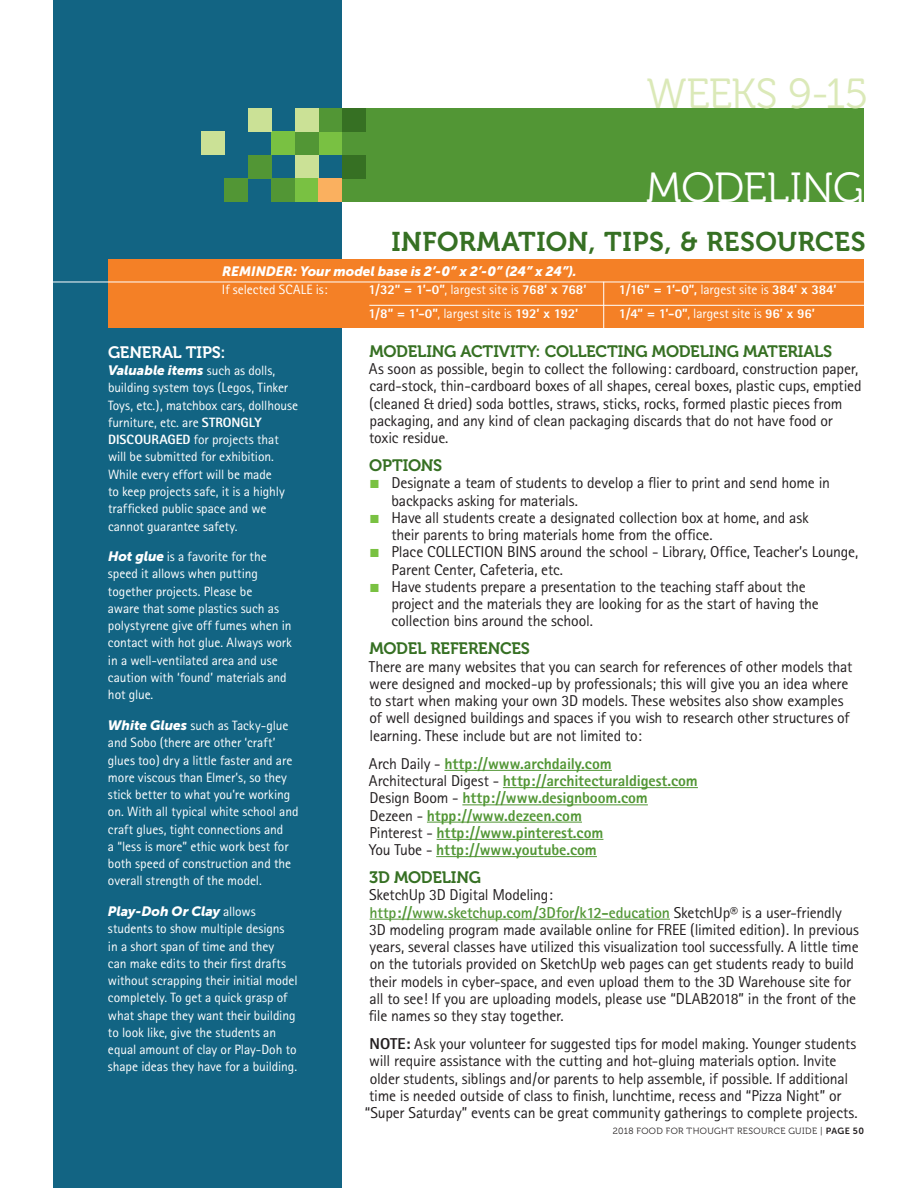
<style>
.page{position:relative;width:918px;height:1188px;background:#fff}
.page>*{position:absolute;margin:0;border:0;box-sizing:border-box;transform-origin:0 0}
.Main_Headline{font:42px "Museo 300";letter-spacing:-.025em;color:#dbe9b8}
.Main_Headline-2{font:42px "Museo 300";letter-spacing:-.01em;color:#fff}
.Main_Headline-3{font:27px "Museo 700";letter-spacing:.02em;color:#367023}
.t1{font:16.5px "Museo 700";letter-spacing:-.01em;color:#367023}
.t2{font:16.5px "Museo 700";letter-spacing:-.01em;color:#fff}
.t3{font:15.75px/17.2px "Rotis Sans Serif";letter-spacing:-.015em;color:#231f20}
.t4{font:800 15.75px/17.2px "Rotis Sans Serif";letter-spacing:-.005em;color:#529635}
.t5{font:13.5px/17.2px "Rotis Sans Serif";letter-spacing:-.005em;color:#fff}
.t6{font:800 13.5px "Rotis Sans Serif";letter-spacing:-.015em;color:#fff}
.t7{font:italic 13.5px/18px "Museo Sans 900";letter-spacing:-.005em;color:#fff}
.t8{font:9px "Museo 300";letter-spacing:.04em;color:#231f20}
.s1{font-family:"Rotis Sans Serif";font-style:normal}
.s2{font-weight:400}
.s3{font-family:"Museo Sans 900";font-style:italic}
.s4{font-weight:800}
.s5{color:#79c142}
.s6{font-weight:400;color:#231f20}
.s7{font-weight:700;color:#529635}
.s8{font-family:"Museo Sans 700"}
</style>
<div class="page">
<div style="left:54px;top:0;width:288px;height:1188px;background:#126483"></div>
<div style="left:319px;top:132px;width:23px;height:23px;background:#79c142"></div>
<div style="left:342px;top:108px;width:522px;height:94px;background:#529635"></div>
<div style="left:342px;top:108px;width:24px;height:23px;background:#367023"></div>
<div style="left:295px;top:155px;width:24px;height:23px;background:#cbe196"></div>
<div style="left:272px;top:178px;width:23px;height:24px;background:#529635"></div>
<div style="left:319px;top:108px;width:23px;height:24px;background:#529635"></div>
<div style="left:295px;top:132px;width:24px;height:23px;background:#529635"></div>
<div style="left:295px;top:178px;width:24px;height:24px;background:#79c142"></div>
<div style="left:295px;top:108px;width:24px;height:24px;background:#cbe196"></div>
<div style="left:272px;top:132px;width:23px;height:23px;background:#79c142"></div>
<div style="left:248px;top:155px;width:24px;height:23px;background:#529635"></div>
<div style="left:342px;top:155px;width:24px;height:24px;background:#367023"></div>
<div style="left:225px;top:179px;width:23px;height:23px;background:#529635"></div>
<div style="left:248px;top:108px;width:24px;height:24px;background:#cbe196"></div>
<div style="left:201px;top:131px;width:24px;height:24px;background:#cbe196"></div>
<div style="left:319px;top:179px;width:23px;height:23px;background:#fab05f"></div>
<div style="left:108px;top:259px;width:756px;height:68px;background:#f48026"></div>
<hr style="left:444px;top:770px;width:168px;height:1px;background:#529635">
<hr style="left:503px;top:787px;width:195px;height:1px;background:#529635">
<hr style="left:462px;top:804px;width:186px;height:1px;background:#529635">
<hr style="left:427px;top:822px;width:155px;height:1px;background:#529635">
<hr style="left:437px;top:839px;width:166px;height:1px;background:#529635">
<hr style="left:436px;top:856px;width:161px;height:1px;background:#529635">
<hr style="left:370px;top:919px;width:300px;height:1px;background:#529635">
<hr style="left:0;top:282px;width:868px;height:1px;background:#fff">
<hr style="left:369px;top:305px;width:499px;height:1px;background:#fff">
<hr style="left:603px;top:282px;width:1px;height:56px;background:#fff">
<p class="Main_Headline" style="left:647px;top:71px;width:223px">WEEKS 9-15</p>
<p class="Main_Headline-2" style="left:646px;top:165px;width:219px">MODELING</p>
<p class="Main_Headline-3" style="left:391px;top:227px;width:476px">INFORMATION, TIPS, &amp; RESOURCES</p>
<p class="t7" style="left:222px;top:262px;width:356px">REMINDER: Your model base is 2’-0” x 2’-0” (24” x 24”).<br><span class="s1">If selected SCALE is:</span></p>
<p class="t6" style="left:368px;top:281px;width:220px">1/32” = 1’-0”<span class="s2">, largest site is</span> 768’ x 768’</p>
<p class="t6" style="left:619px;top:281px;width:219px">1/16” = 1’-0”, <span class="s2">largest site is</span> 384’ x 384’</p>
<p class="t6" style="left:368px;top:305px;width:211px">1/8” = 1’-0”<span class="s2">, largest site is</span> 192’ x 192’</p>
<p class="t6" style="left:619px;top:305px;width:198px">1/4” = 1’-0”<span class="s2">, largest site is</span> 96’ x 96’</p>
<p class="t2" style="left:108px;top:343px;width:119px">GENERAL TIPS:</p>
<p class="t5" style="left:108px;top:362px;width:192px"><span class="s3">Valuable items</span> such as dolls, building system toys (Legos, Tinker<br>Toys, etc.), matchbox cars, dollhouse furniture, etc. are <span class="s4">STRONGLY<br>DISCOURAGED</span> for projects that will be submitted for exhibition.<br>While every effort will be made<br>to keep projects safe, it is a highly trafficked public space and we cannot guarantee safety.</p>
<p class="t5" style="left:108px;top:548px;width:186px"><span class="s3">Hot glue</span> is a favorite for the speed it allows when putting together projects. Please be<br>aware that some plastics such as polystyrene give off fumes when in contact with hot glue. Always work in a well-ventilated area and use caution with ‘found’ materials and hot glue.</p>
<p class="t5" style="left:108px;top:717px;width:192px"><span class="s3">White Glues</span> such as Tacky-glue and Sobo (there are other ‘craft’ glues too) dry a little faster and are more viscous than Elmer’s, so they stick better to what you’re working on. With all typical white school and craft glues, tight connections and<br>a “less is more” ethic work best for both speed of construction and the overall strength of the model.</p>
<p class="t5" style="left:108px;top:903px;width:191px"><span class="s3">Play-Doh Or Clay</span> allows students to show multiple designs<br>in a short span of time and they<br>can make edits to their first drafts without scrapping their initial model completely. To get a quick grasp of what shape they want their building to look like, give the students an equal amount of clay or Play-Doh to shape ideas they have for a building.</p>
<p class="t1" style="left:369px;top:342px;width:464px">MODELING ACTIVITY: COLLECTING MODELING MATERIALS</p>
<p class="t3" style="left:369px;top:360px;width:494px">As soon as possible, begin to collect the following: cardboard, construction paper, card-stock, thin-cardboard boxes of all shapes, cereal boxes, plastic cups, emptied (cleaned &amp; dried) soda bottles, straws, sticks, rocks, formed plastic pieces from packaging, and any kind of clean packaging discards that do not have food or toxic residue.</p>
<p class="t1" style="left:369px;top:456px;width:75px">OPTIONS</p>
<p class="t3" style="left:392px;top:474px;width:440px;text-indent:-21px"><span class="s5">■</span> Designate a team of students to develop a flier to print and send home in backpacks asking for materials.</p>
<p class="t3" style="left:392px;top:509px;width:419px;text-indent:-21px"><span class="s5">■</span> Have all students create a designated collection box at home, and ask their parents to bring materials home from the office.</p>
<p class="t3" style="left:392px;top:543px;width:468px;text-indent:-21px"><span class="s5">■</span> Place COLLECTION BINS around the school - Library, Office, Teacher’s Lounge,<br>Parent Center, Cafeteria, etc.</p>
<p class="t3" style="left:392px;top:578px;width:429px;text-indent:-21px"><span class="s5">■</span> Have students prepare a presentation to the teaching staff about the project and the materials they are looking for as the start of having the collection bins around the school.</p>
<p class="t1" style="left:369px;top:640px;width:162px">MODEL REFERENCES</p>
<p class="t3" style="left:369px;top:658px;width:485px">There are many websites that you can search for references of other models that were designed and mocked-up by professionals; this will give you an idea where to start when making your own 3D models. These websites also show examples of well designed buildings and spaces if you wish to research other structures of learning. These include but are not limited to:</p>
<p class="t4" style="left:369px;top:755px;width:331px"><span class="s6">Arch Daily -</span> http://www.archdaily.com<br><span class="s6">Architectural Digest -</span> http://architecturaldigest.com <span class="s6">Design Boom -</span> http://www.designboom.com<br><span class="s6">Dezeen -</span> htpp://www.dezeen.com<br><span class="s6">Pinterest -</span> http://www.pinterest.com<br><span class="s6">You Tube -</span> http://www.youtube.com</p>
<p class="t1" style="left:369px;top:868px;width:113px">3D MODELING</p>
<p class="t3" style="left:369px;top:886px;width:492px">SketchUp 3D Digital Modeling:<br><span class="s7">http://www.sketchup.com/3Dfor/k12-education</span> SketchUp® is a user-friendly 3D modeling program made available online for FREE (limited edition). In previous years, several classes have utilized this visualization tool successfully. A little time on the tutorials provided on SketchUp web pages can get students ready to build their models in cyber-space, and even upload them to the 3D Warehouse site for all to see! If you are uploading models, please use “DLAB2018” in the front of the file names so they stay together.</p>
<p class="t3" style="left:370px;top:1035px;width:488px"><span class="s4">NOTE:</span> Ask your volunteer for suggested tips for model making. Younger students</p>
<p class="t3" style="left:369px;top:1052px;width:469px">will require assistance with the cutting and hot-gluing materials option. Invite</p>
<p class="t3" style="left:370px;top:1070px;width:480px">older students, siblings and/or parents to help assemble, if possible. If additional</p>
<p class="t3" style="left:369px;top:1087px;width:474px">time is needed outside of class to finish, lunchtime, recess and “Pizza Night” or</p>
<p class="t3" style="left:365px;top:1104px;width:495px">“Super Saturday” events can be great community gatherings to complete projects.</p>
<p class="t8" style="left:613px;top:1126px;width:253px">2018 FOOD FOR THOUGHT RESOURCE GUIDE | <span class="s8">PAGE 50</span></p>
</div>
